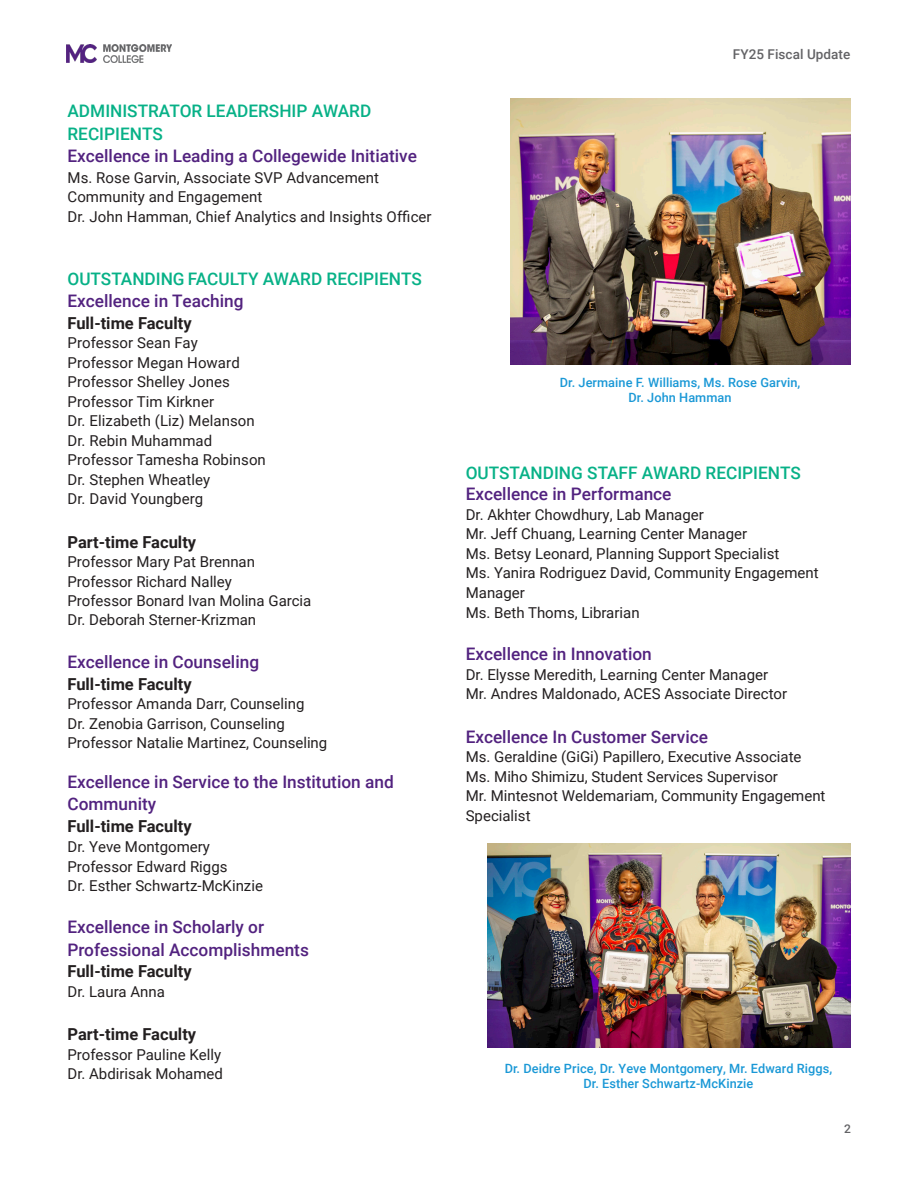
<style>
.page{position:relative;width:918px;height:1188px;background:#fff}
.page>*{position:absolute;margin:0;border:0;box-sizing:border-box;transform-origin:0 0}
.t1{font:500 17.25px/22.5px "Roboto";color:#52227f}
.t2{font:500 17.25px/22.4px "Roboto";color:#07b187}
.t3{font:700 16.5px "Roboto";color:#231f20}
.t4{font:15px/19.5px "Roboto";color:#231f20}
.t5{font:500 13.5px "Roboto";letter-spacing:.005em;color:#636366}
.t6{font:500 12.75px/15px "Roboto";letter-spacing:.005em;color:#1a98d6;text-align:center}
.t7{font:500 12px "Roboto";color:#636366}
.s1{color:#07b187}
.s2{color:#52227f}
</style>
<div class="page">
<img style="left:67px;top:45px;width:104px;height:17px">
<img style="left:510px;top:98px;width:340px;height:266px">
<img style="left:488px;top:843px;width:362px;height:204px">
<p class="t1" style="left:68px;top:99px;width:351px"><span class="s1">ADMINISTRATOR LEADERSHIP AWARD<br>RECIPIENTS<br></span>Excellence in Leading a Collegewide Initiative</p>
<p class="t4" style="left:68px;top:167px;width:313px;line-height:18.9px">Ms. Rose Garvin, Associate SVP Advancement<br>Community and Engagement</p>
<p class="t4" style="left:68px;top:207px;width:366px">Dr. John Hamman, Chief Analytics and Insights Officer</p>
<p class="t2" style="left:67px;top:267px;width:356px">OUTSTANDING FACULTY AWARD RECIPIENTS<br><span class="s2">Excellence in Teaching</span></p>
<p class="t3" style="left:67px;top:311px;width:126px">Full-time Faculty</p>
<p class="t4" style="left:67px;top:333px;width:200px">Professor Sean Fay<br>Professor Megan Howard<br>Professor Shelley Jones<br>Professor Tim Kirkner<br>Dr. Elizabeth (Liz) Melanson<br>Dr. Rebin Muhammad<br>Professor Tamesha Robinson<br>Dr. Stephen Wheatley<br>Dr. David Youngberg</p>
<p class="t3" style="left:67px;top:530px;width:130px">Part-time Faculty</p>
<p class="t4" style="left:67px;top:552px;width:245px">Professor Mary Pat Brennan<br>Professor Richard Nalley<br>Professor Bonard Ivan Molina Garcia<br>Dr. Deborah Sterner-Krizman</p>
<p class="t1" style="left:67px;top:650px;width:193px">Excellence in Counseling</p>
<p class="t3" style="left:67px;top:672px;width:126px">Full-time Faculty</p>
<p class="t4" style="left:67px;top:694px;width:261px">Professor Amanda Darr, Counseling<br>Dr. Zenobia Garrison, Counseling<br>Professor Natalie Martinez, Counseling</p>
<p class="t1" style="left:67px;top:770px;width:328px">Excellence in Service to the Institution and<br>Community</p>
<p class="t3" style="left:67px;top:815px;width:126px">Full-time Faculty</p>
<p class="t4" style="left:67px;top:836px;width:197px">Dr. Yeve Montgomery<br>Professor Edward Riggs<br>Dr. Esther Schwartz-McKinzie</p>
<p class="t1" style="left:67px;top:915px;width:243px">Excellence in Scholarly or<br>Professional Accomplishments</p>
<p class="t3" style="left:67px;top:960px;width:126px">Full-time Faculty</p>
<p class="t4" style="left:67px;top:981px;width:99px">Dr. Laura Anna</p>
<p class="t3" style="left:67px;top:1023px;width:130px">Part-time Faculty</p>
<p class="t4" style="left:67px;top:1044px;width:157px">Professor Pauline Kelly<br>Dr. Abdirisak Mohamed</p>
<p class="t5" style="left:733px;top:45px;width:119px">FY25 Fiscal Update</p>
<p class="t6" style="left:560px;top:375px;width:242px">Dr. Jermaine F. Williams, Ms. Rose Garvin,<br>Dr. John Hamman</p>
<p class="t2" style="left:466px;top:461px;width:337px">OUTSTANDING STAFF AWARD RECIPIENTS</p>
<p class="t1" style="left:466px;top:482px;width:207px">Excellence in Performance</p>
<p class="t4" style="left:466px;top:504px;width:240px">Dr. Akhter Chowdhury, Lab Manager</p>
<p class="t4" style="left:466px;top:524px;width:283px">Mr. Jeff Chuang, Learning Center Manager</p>
<p class="t4" style="left:466px;top:543px;width:315px">Ms. Betsy Leonard, Planning Support Specialist</p>
<p class="t4" style="left:466px;top:563px;width:354px">Ms. Yanira Rodriguez David, Community Engagement<br>Manager</p>
<p class="t4" style="left:466px;top:602px;width:175px">Ms. Beth Thoms, Librarian</p>
<p class="t1" style="left:466px;top:642px;width:188px">Excellence in Innovation</p>
<p class="t4" style="left:466px;top:664px;width:304px">Dr. Elysse Meredith, Learning Center Manager</p>
<p class="t4" style="left:466px;top:684px;width:323px">Mr. Andres Maldonado, ACES Associate Director</p>
<p class="t1" style="left:466px;top:725px;width:244px">Excellence In Customer Service</p>
<p class="t4" style="left:466px;top:746px;width:337px">Ms. Geraldine (GiGi) Papillero, Executive Associate</p>
<p class="t4" style="left:466px;top:766px;width:314px">Ms. Miho Shimizu, Student Services Supervisor</p>
<p class="t4" style="left:466px;top:785px;width:361px">Mr. Mintesnot Weldemariam, Community Engagement<br>Specialist</p>
<p class="t6" style="left:505px;top:1060px;width:329px">Dr. Deidre Price, Dr. Yeve Montgomery, Mr. Edward Riggs,<br>Dr. Esther Schwartz-McKinzie</p>
<p class="t7" style="left:844px;top:1120px;width:8px">2</p>
</div>
